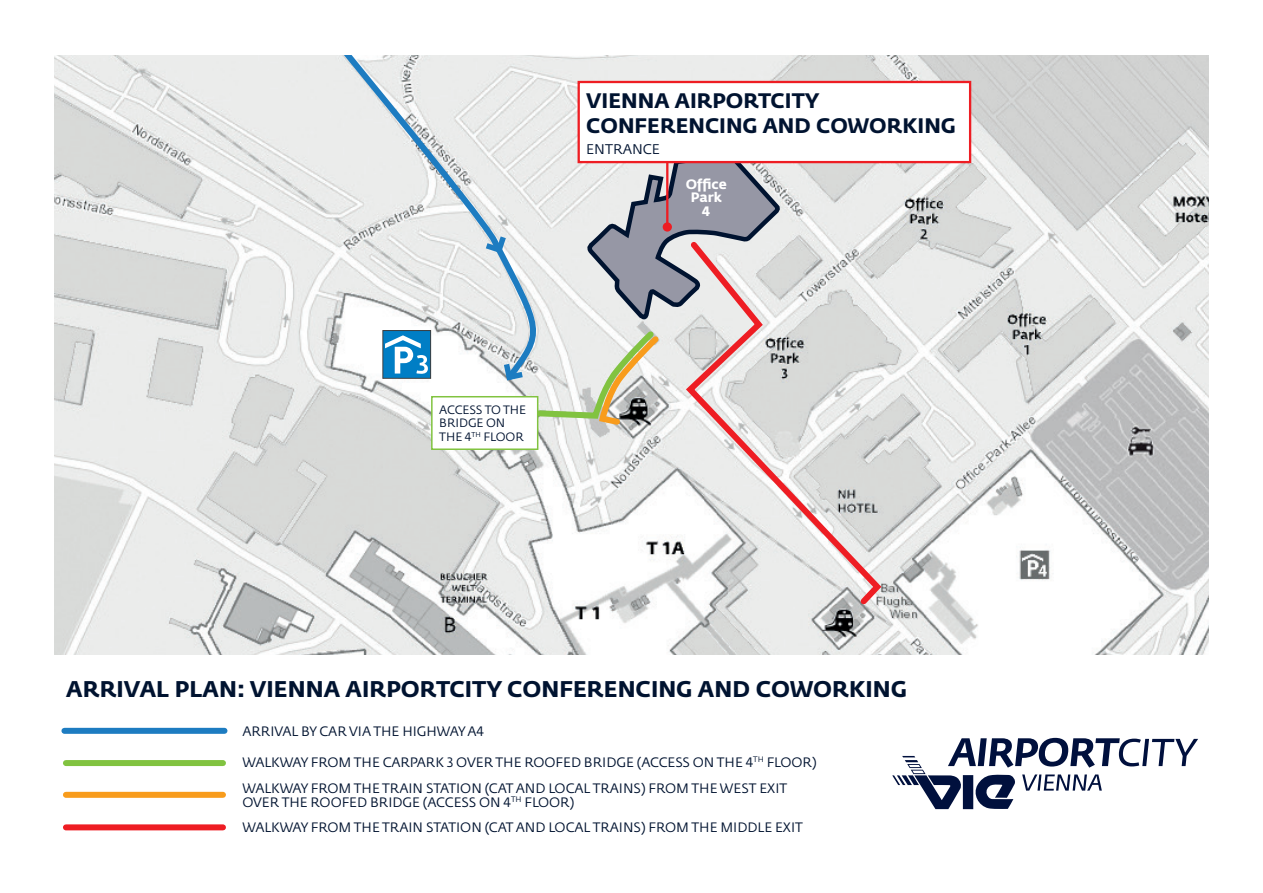
<style>
.page{position:relative;width:1263px;height:893px;background:#fff}
.page>*{position:absolute;margin:0;border:0;box-sizing:border-box;transform-origin:0 0}
.t1{font:700 22.5px "Fedra Sans VA";color:#001330}
.t2{font:700 20.85px/24.9px "Fedra Sans VA";color:#001330}
.t3{font:13.8px "Fedra Sans VA";color:#001330}
.t4{font:13.5px/13.5px "Fedra Sans VA";color:#001330}
.t5{font:700 13.5px/13.5px "Fedra Sans VA";color:#fff;text-align:center}
.t6{font:12px/13.5px "Fedra Sans VA";color:#001330}
</style>
<div class="page">
<img style="left:54px;top:55px;width:1155px;height:600px">
<svg style="left:298px;top:55px;width:252px;height:332px"></svg>
<svg style="left:504px;top:364px;width:19px;height:16px"></svg>
<svg style="left:486px;top:236px;width:20px;height:17px"></svg>
<div style="left:66px;top:760px;width:157px;height:6px;background:#81c340"></div>
<div style="left:64px;top:728px;width:160px;height:6px;background:#1d7cc1"></div>
<div style="left:66px;top:824px;width:157px;height:6px;background:#ee1d23"></div>
<svg style="left:892px;top:738px;width:306px;height:71px"></svg>
<div style="left:577px;top:81px;width:394px;height:82px;background:#fff;border:2px solid #ee1d23"></div>
<svg style="left:682px;top:236px;width:203px;height:374px"></svg>
<div style="left:66px;top:792px;width:157px;height:6px;background:#f89c1c"></div>
<svg style="left:534px;top:150px;width:247px;height:279px;background:#cdc8c8"></svg>
<div style="left:383px;top:331px;width:48px;height:47px;background:#007ec5"></div>
<svg style="left:385px;top:335px;width:43px;height:39px"></svg>
<div style="left:382px;top:330px;width:49px;height:49px;border:1px solid #3e3e3f"></div>
<div style="left:432px;top:397px;width:106px;height:52px;background:#fff"></div>
<div style="left:431px;top:396px;width:107px;height:54px;border:2px solid #81c340"></div>
<h2 class="t2" style="left:586px;top:88px;width:371px">VIENNA AIRPORTCITY<br>CONFERENCING AND COWORKING</h2>
<p class="t3" style="left:586px;top:140px;width:75px">ENTRANCE</p>
<p class="t6" style="left:439px;top:403px;width:88px">ACCESS TO THE<br>BRIDGE ON<br>THE 4<sup>TH</sup> FLOOR</p>
<p class="t5" style="left:686px;top:177px;width:43px">Office<br>Park<br>4</p>
<h1 class="t1" style="left:66px;top:675px;width:843px">ARRIVAL PLAN: VIENNA AIRPORTCITY CONFERENCING AND COWORKING</h1>
<p class="t4" style="left:242px;top:724px;width:243px">ARRIVAL BY CAR VIA THE HIGHWAY A4</p>
<p class="t4" style="left:242px;top:755px;width:576px">WALKWAY FROM THE CARPARK 3 OVER THE ROOFED BRIDGE (ACCESS ON THE 4<sup>TH</sup> FLOOR)</p>
<p class="t4" style="left:242px;top:782px;width:546px">WALKWAY FROM THE TRAIN STATION (CAT AND LOCAL TRAINS) FROM THE WEST EXIT<br>OVER THE ROOFED BRIDGE (ACCESS ON 4<sup>TH</sup> FLOOR)</p>
<p class="t4" style="left:242px;top:821px;width:562px">WALKWAY FROM THE TRAIN STATION (CAT AND LOCAL TRAINS) FROM THE MIDDLE EXIT</p>
</div>
